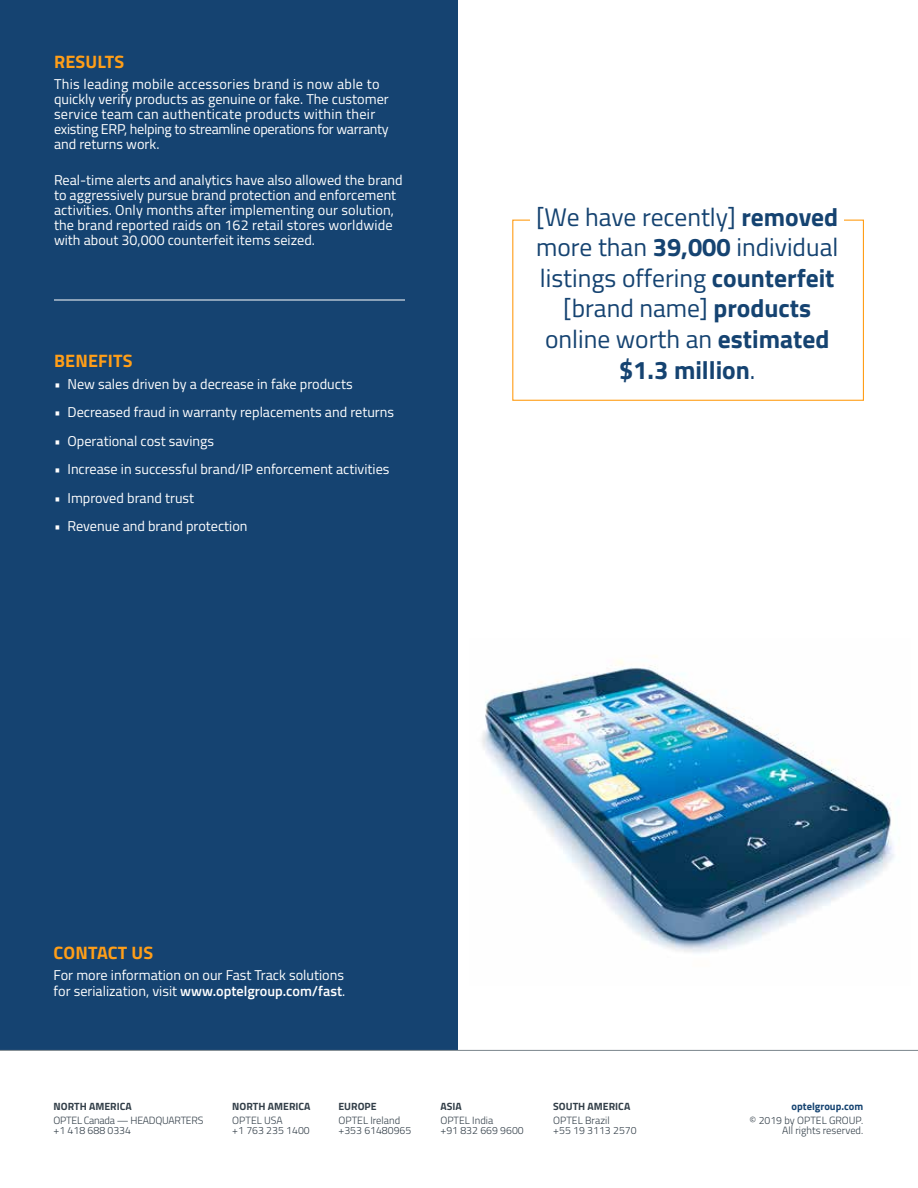
<style>
.page{position:relative;width:918px;height:1188px;background:#fff}
.page>*{position:absolute;margin:0;border:0;box-sizing:border-box;transform-origin:0 0}
.t1{font:25.5px/30.6px "Titillium";color:#154371;text-align:center}
.t2{font:700 18px "Titillium";letter-spacing:.01em;color:#ff9e18}
.t3{font:14.25px/15px "Titillium";color:#fff}
.t4{font:300 10.5px/10.5px "Titillium";color:#323e48}
.t5{font:700 10.5px "Titillium";color:#323e48}
.t6{font:300 10.5px/10.5px "Titillium";letter-spacing:-.025em;color:#323e48}
.t7{font:700 10.5px "Titillium";color:#154371}
.s1{font-weight:700}
.s2{font-weight:600}
</style>
<div class="page">
<div style="left:0;top:0;width:457px;height:1050px;background:#154371"></div>
<hr style="left:0;top:1050px;width:918px;height:1px;background:#7b868c">
<img style="left:482px;top:656px;width:417px;height:297px">
<div style="left:512px;top:220px;width:352px;height:181px;border:1px solid #ff9e18"></div>
<div style="left:531px;top:211px;width:313px;height:17px;background:#fff"></div>
<hr style="left:54px;top:300px;width:351px;height:1px;background:#fff">
<p class="t2" style="left:54px;top:47px;width:72px">RESULTS</p>
<p class="t3" style="left:54px;top:76px;width:336px">This leading mobile accessories brand is now able to quickly verify products as genuine or fake. The customer service team can authenticate products within their existing ERP, helping to streamline operations for warranty and returns work.</p>
<p class="t3" style="left:54px;top:171px;width:350px">Real-time alerts and analytics have also allowed the brand to aggressively pursue brand protection and enforcement activities. Only months after implementing our solution, the brand reported raids on 162 retail stores worldwide with about 30,000 counterfeit items seized.</p>
<p class="t2" style="left:54px;top:347px;width:80px">BENEFITS</p>
<p class="t3" style="left:54px;top:375px;width:300px">• New sales driven by a decrease in fake products</p>
<p class="t3" style="left:54px;top:404px;width:342px">• Decreased fraud in warranty replacements and returns</p>
<p class="t3" style="left:54px;top:432px;width:162px">• Operational cost savings</p>
<p class="t3" style="left:54px;top:461px;width:337px">• Increase in successful brand/IP enforcement activities</p>
<p class="t3" style="left:54px;top:489px;width:142px">• Improved brand trust</p>
<p class="t3" style="left:54px;top:518px;width:195px">• Revenue and brand protection</p>
<h1 class="t1" style="left:536px;top:200px;width:304px">[We have recently] <span class="s1">removed </span>more than <span class="s1">39,000</span> individual listings offering <span class="s1">counterfeit </span>[brand name] <span class="s1">products </span>online worth an <span class="s1">estimated $1.3 million</span>.</h1>
<p class="t2" style="left:54px;top:939px;width:101px">CONTACT US</p>
<p class="t3" style="left:54px;top:967px;width:293px">For more information on our Fast Track solutions for serialization, visit <span class="s2">www.optelgroup.com/fast</span>.</p>
<p class="t5" style="left:54px;top:1099px;width:80px">NORTH AMERICA</p>
<p class="t6" style="left:54px;top:1114px;width:151px">OPTEL Canada — HEADQUARTERS +1 418 688 0334</p>
<p class="t5" style="left:232px;top:1099px;width:80px">NORTH AMERICA</p>
<p class="t4" style="left:232px;top:1114px;width:79px">OPTEL USA<br>+1 763 235 1400</p>
<p class="t5" style="left:339px;top:1099px;width:40px">EUROPE</p>
<p class="t4" style="left:339px;top:1114px;width:74px">OPTEL Ireland +353 61480965</p>
<p class="t5" style="left:440px;top:1099px;width:23px">ASIA</p>
<p class="t4" style="left:440px;top:1114px;width:85px">OPTEL India<br>+91 832 669 9600</p>
<p class="t5" style="left:553px;top:1099px;width:79px">SOUTH AMERICA</p>
<p class="t4" style="left:553px;top:1114px;width:85px">OPTEL Brazil<br>+55 19 3113 2570</p>
<p class="t7" style="left:792px;top:1099px;width:73px">optelgroup.com</p>
<p class="t4" style="left:750px;top:1114px;width:115px;text-align:right">© 2019 by OPTEL GROUP.<br>All rights reserved.</p>
</div>
